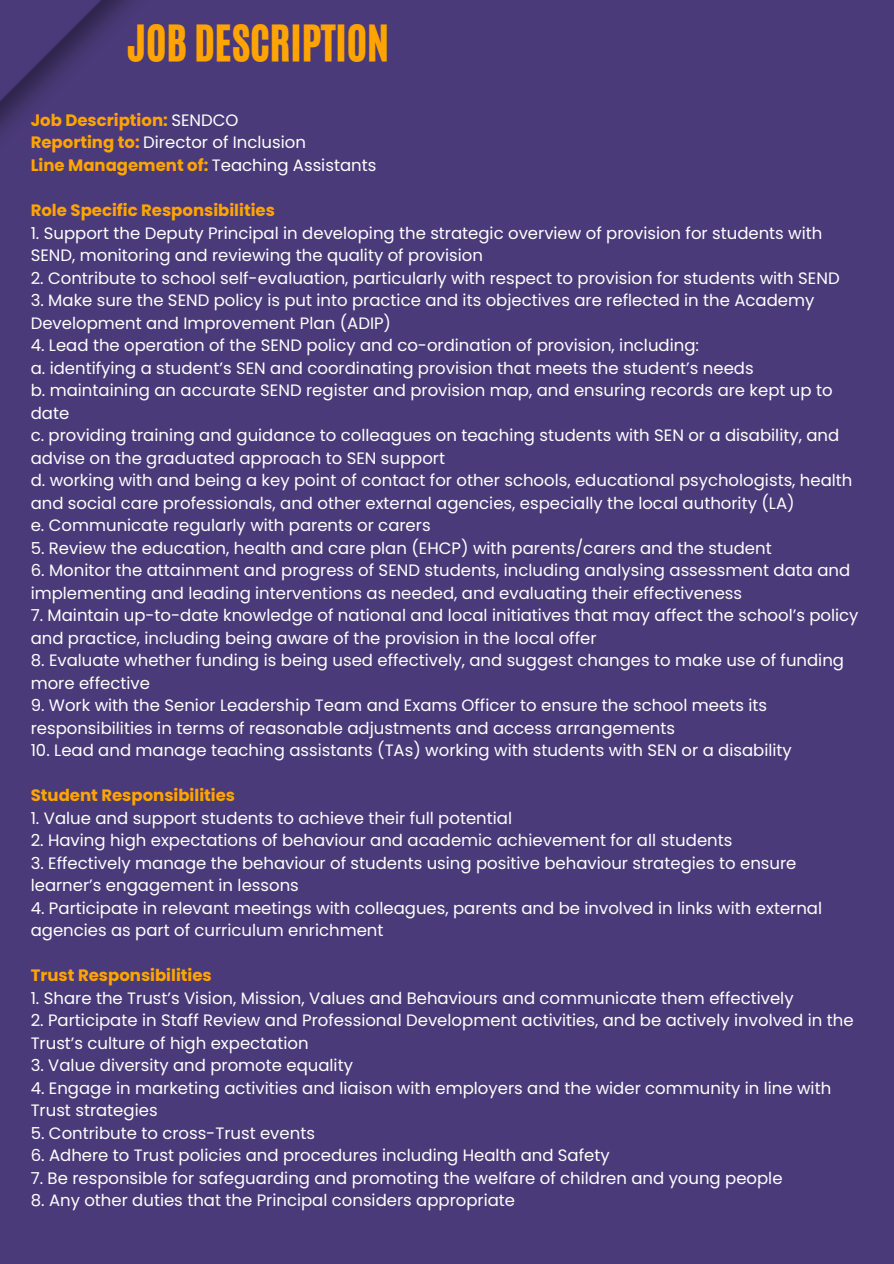
<style>
.page{position:relative;width:894px;height:1264px;background:#fff}
.page>*{position:absolute;margin:0;border:0;box-sizing:border-box;transform-origin:0 0}
.t1{font:41.85px "CA Generated";color:#ffa400}
.t2{font:16.5px/22.5px "Poppins";color:#fff}
.t3{font:700 16.5px "Poppins";color:#ffa400}
.s1{font-weight:400;color:#fff}
.s2{font-weight:700;color:#ffa400}
</style>
<div class="page">
<div style="left:0;top:0;width:893px;height:1263px;background:#4b3a79"></div>
<img style="left:0;top:0;width:133px;height:133px">
<p class="t1" style="left:127px;top:13px;width:263px">JOB DESCRIPTION</p>
<h1 class="t3" style="left:31px;top:109px;width:209px">Job Description: <span class="s1">SENDCO</span></h1>
<p class="t2" style="left:31px;top:131px;width:276px"><span class="s2">Reporting to:</span> Director of Inclusion</p>
<p class="t2" style="left:31px;top:154px;width:347px"><span class="s2">Line Management of:</span> Teaching Assistants</p>
<p class="t3" style="left:31px;top:199px;width:246px">Role Specific Responsibilities</p>
<p class="t2" style="left:31px;top:221px;width:793px">1. Support the Deputy Principal in developing the strategic overview of provision for students with<br>SEND, monitoring and reviewing the quality of provision</p>
<p class="t2" style="left:31px;top:266px;width:810px">2. Contribute to school self-evaluation, particularly with respect to provision for students with SEND</p>
<p class="t2" style="left:31px;top:289px;width:785px">3. Make sure the SEND policy is put into practice and its objectives are reflected in the Academy<br>Development and Improvement Plan (ADIP)</p>
<p class="t2" style="left:31px;top:334px;width:669px">4. Lead the operation of the SEND policy and co-ordination of provision, including:</p>
<p class="t2" style="left:31px;top:356px;width:724px">a. identifying a student’s SEN and coordinating provision that meets the student’s needs</p>
<p class="t2" style="left:31px;top:379px;width:803px">b. maintaining an accurate SEND register and provision map, and ensuring records are kept up to date</p>
<p class="t2" style="left:31px;top:424px;width:809px">c. providing training and guidance to colleagues on teaching students with SEN or a disability, and advise on the graduated approach to SEN support</p>
<p class="t2" style="left:31px;top:469px;width:823px">d. working with and being a key point of contact for other schools, educational psychologists, health and social care professionals, and other external agencies, especially the local authority (LA)</p>
<p class="t2" style="left:31px;top:514px;width:401px">e. Communicate regularly with parents or carers</p>
<p class="t2" style="left:31px;top:536px;width:742px">5. Review the education, health and care plan (EHCP) with parents/carers and the student</p>
<p class="t2" style="left:31px;top:559px;width:820px">6. Monitor the attainment and progress of SEND students, including analysing assessment data and implementing and leading interventions as needed, and evaluating their effectiveness</p>
<p class="t2" style="left:31px;top:604px;width:829px">7. Maintain up-to-date knowledge of national and local initiatives that may affect the school’s policy and practice, including being aware of the provision in the local offer</p>
<p class="t2" style="left:31px;top:649px;width:814px">8. Evaluate whether funding is being used effectively, and suggest changes to make use of funding more effective</p>
<p class="t2" style="left:31px;top:694px;width:737px">9. Work with the Senior Leadership Team and Exams Officer to ensure the school meets its responsibilities in terms of reasonable adjustments and access arrangements</p>
<p class="t2" style="left:31px;top:739px;width:762px">10. Lead and manage teaching assistants (TAs) working with students with SEN or a disability</p>
<p class="t3" style="left:31px;top:784px;width:206px">Student Responsibilities</p>
<p class="t2" style="left:31px;top:806px;width:482px">1. Value and support students to achieve their full potential</p>
<p class="t2" style="left:31px;top:829px;width:703px">2. Having high expectations of behaviour and academic achievement for all students</p>
<p class="t2" style="left:31px;top:851px;width:767px">3. Effectively manage the behaviour of students using positive behaviour strategies to ensure learner’s engagement in lessons</p>
<p class="t2" style="left:31px;top:896px;width:792px">4. Participate in relevant meetings with colleagues, parents and be involved in links with external agencies as part of curriculum enrichment</p>
<p class="t3" style="left:31px;top:964px;width:182px">Trust Responsibilities</p>
<p class="t2" style="left:31px;top:986px;width:764px">1. Share the Trust’s Vision, Mission, Values and Behaviours and communicate them effectively</p>
<p class="t2" style="left:31px;top:1009px;width:824px">2. Participate in Staff Review and Professional Development activities, and be actively involved in the<br>Trust’s culture of high expectation</p>
<p class="t2" style="left:31px;top:1054px;width:324px">3. Value diversity and promote equality</p>
<p class="t2" style="left:31px;top:1076px;width:801px">4. Engage in marketing activities and liaison with employers and the wider community in line with<br>Trust strategies</p>
<p class="t2" style="left:31px;top:1121px;width:286px">5. Contribute to cross-Trust events</p>
<p class="t2" style="left:31px;top:1144px;width:580px">6. Adhere to Trust policies and procedures including Health and Safety</p>
<p class="t2" style="left:31px;top:1166px;width:753px">7. Be responsible for safeguarding and promoting the welfare of children and young people</p>
<p class="t2" style="left:31px;top:1189px;width:486px">8. Any other duties that the Principal considers appropriate</p>
</div>
